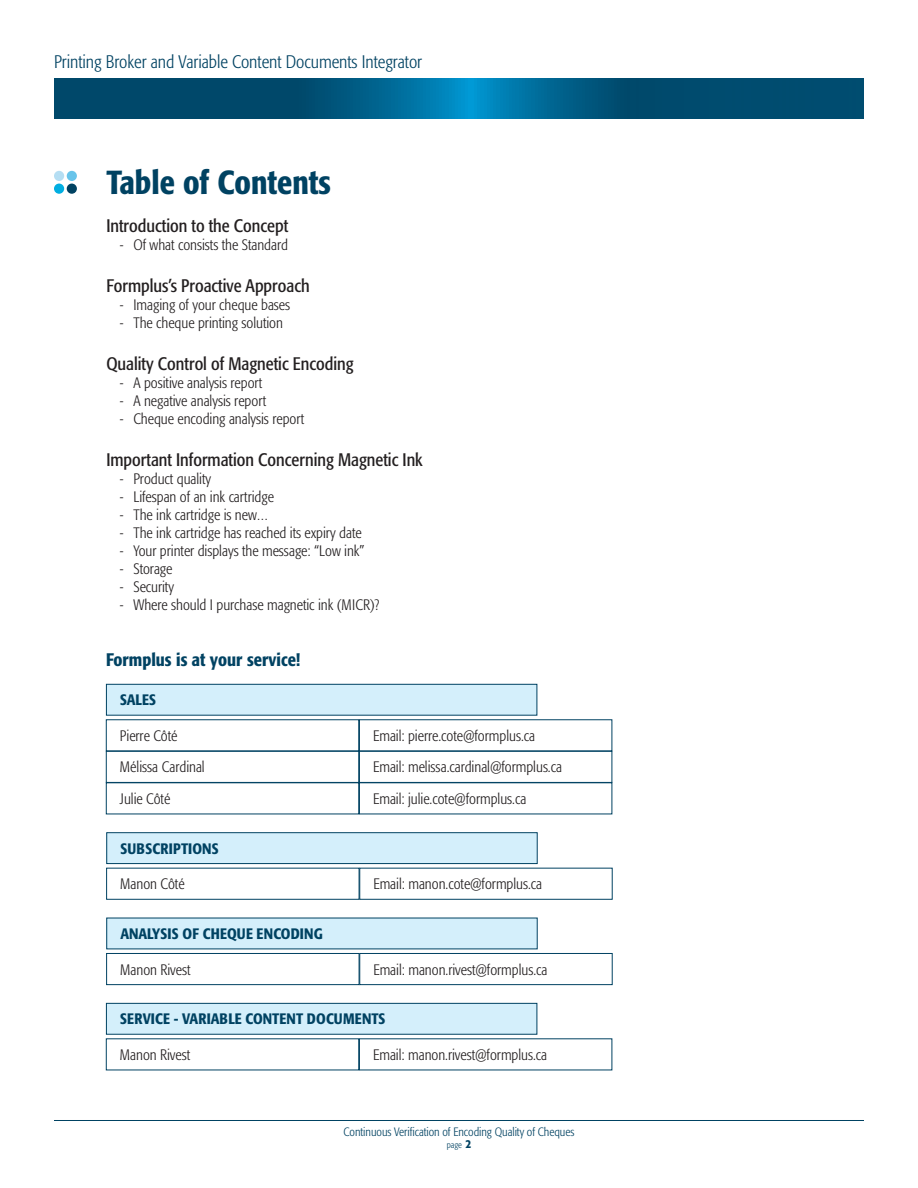
<style>
.page{position:relative;width:918px;height:1188px;background:#fff}
.page>*{position:absolute;margin:0;border:0;box-sizing:border-box;transform-origin:0 0}
.t1{font:500 condensed 33px "Formata";color:#004262}
.t2{font:condensed 18px "Formata";color:#231f20}
.t3{font:300 condensed 18px "Formata";color:#004262}
.t4{font:500 condensed 18px "Formata";color:#004262}
.t5{font:300 condensed 15px/31.5px "Formata";color:#231f20}
.t6{font:500 condensed 15px "Formata";letter-spacing:.01em;color:#004262}
.t7{font:300 condensed 12px "Formata";color:#004262}
.t8{font:300 condensed 9px "Formata";color:#004262}
.s1{font-weight:500;font-size:12px}
</style>
<div class="page">
<hr style="left:54px;top:1120px;width:810px;height:1px;background:#004262">
<svg style="left:54px;top:78px;width:810px;height:41px;background:#00577d"></svg>
<div style="left:54px;top:171px;width:10px;height:10px;background:#b5def3;border-radius:50%"></div>
<div style="left:54px;top:184px;width:10px;height:10px;background:#01aee1;border-radius:50%"></div>
<div style="left:67px;top:171px;width:10px;height:10px;background:#68c4ea;border-radius:50%"></div>
<div style="left:67px;top:184px;width:10px;height:10px;background:#004262;border-radius:50%"></div>
<div style="left:107px;top:833px;width:430px;height:31px;background:#d4effb"></div>
<div style="left:107px;top:832px;width:430px;height:32px;border:1px solid #004262"></div>
<div style="left:106px;top:684px;width:431px;height:31px;background:#d4effb"></div>
<div style="left:106px;top:684px;width:431px;height:31px;border:1px solid #004262"></div>
<div style="left:106px;top:751px;width:253px;height:32px;border:1px solid #004262"></div>
<div style="left:359px;top:751px;width:253px;height:32px;border:1px solid #004262"></div>
<div style="left:107px;top:918px;width:430px;height:31px;background:#d4effb"></div>
<div style="left:106px;top:953px;width:253px;height:32px;border:1px solid #004262"></div>
<div style="left:360px;top:953px;width:252px;height:32px;border:1px solid #004262"></div>
<div style="left:106px;top:1003px;width:431px;height:31px;background:#d4effb"></div>
<div style="left:106px;top:1003px;width:431px;height:31px;border:1px solid #004262"></div>
<p class="t3" style="left:54px;top:51px;width:370px">Printing Broker and Variable Content Documents Integrator</p>
<h1 class="t1" style="left:106px;top:162px;width:226px">Table of Contents</h1>
<p class="t2" style="left:106px;top:215px;width:183px">Introduction to the Concept</p>
<p class="t5" style="left:120px;top:229px;width:170px">- Of what consists the Standard</p>
<p class="t2" style="left:106px;top:275px;width:205px">Formplus’s Proactive Approach</p>
<p class="t5" style="left:120px;top:289px;width:172px">- Imaging of your cheque bases</p>
<p class="t5" style="left:120px;top:307px;width:165px">- The cheque printing solution</p>
<p class="t2" style="left:106px;top:353px;width:249px">Quality Control of Magnetic Encoding</p>
<p class="t5" style="left:120px;top:367px;width:144px">- A positive analysis report</p>
<p class="t5" style="left:120px;top:385px;width:148px">- A negative analysis report</p>
<p class="t5" style="left:120px;top:403px;width:186px">- Cheque encoding analysis report</p>
<p class="t2" style="left:106px;top:449px;width:318px">Important Information Concerning Magnetic Ink</p>
<p class="t5" style="left:120px;top:463px;width:93px">- Product quality</p>
<p class="t5" style="left:120px;top:481px;width:156px">- Lifespan of an ink cartridge</p>
<p class="t5" style="left:120px;top:499px;width:150px">- The ink cartridge is new…</p>
<p class="t5" style="left:120px;top:517px;width:243px">- The ink cartridge has reached its expiry date</p>
<p class="t5" style="left:120px;top:535px;width:246px">- Your printer displays the message: “Low ink”</p>
<p class="t5" style="left:120px;top:553px;width:54px">- Storage</p>
<p class="t5" style="left:120px;top:571px;width:56px">- Security</p>
<p class="t5" style="left:120px;top:589px;width:261px">- Where should I purchase magnetic ink (MICR)?</p>
<p class="t4" style="left:106px;top:648px;width:196px">Formplus is at your service!</p>
<p class="t6" style="left:120px;top:691px;width:38px">SALES</p>
<p class="t5" style="left:120px;top:720px;width:86px">Pierre Côté<br>Mélissa Cardinal<br>Julie Côté</p>
<p class="t5" style="left:373px;top:720px;width:190px">Email: pierre.cote@formplus.ca<br>Email: melissa.cardinal@formplus.ca<br>Email: julie.cote@formplus.ca</p>
<p class="t6" style="left:120px;top:839px;width:100px">SUBSCRIPTIONS</p>
<p class="t5" style="left:120px;top:868px;width:66px">Manon Côté</p>
<p class="t5" style="left:373px;top:868px;width:170px">Email: manon.cote@formplus.ca</p>
<p class="t6" style="left:120px;top:925px;width:204px">ANALYSIS OF CHEQUE ENCODING</p>
<p class="t5" style="left:120px;top:954px;width:72px">Manon Rivest</p>
<p class="t5" style="left:373px;top:954px;width:176px">Email: manon.rivest@formplus.ca</p>
<p class="t6" style="left:120px;top:1010px;width:267px">SERVICE - VARIABLE CONTENT DOCUMENTS</p>
<p class="t5" style="left:120px;top:1039px;width:72px">Manon Rivest</p>
<p class="t5" style="left:373px;top:1039px;width:176px">Email: manon.rivest@formplus.ca</p>
<p class="t7" style="left:344px;top:1125px;width:232px">Continuous Verification of Encoding Quality of Cheques</p>
<p class="t8" style="left:447px;top:1140px;width:26px">page <span class="s1">2</span></p>
</div>
